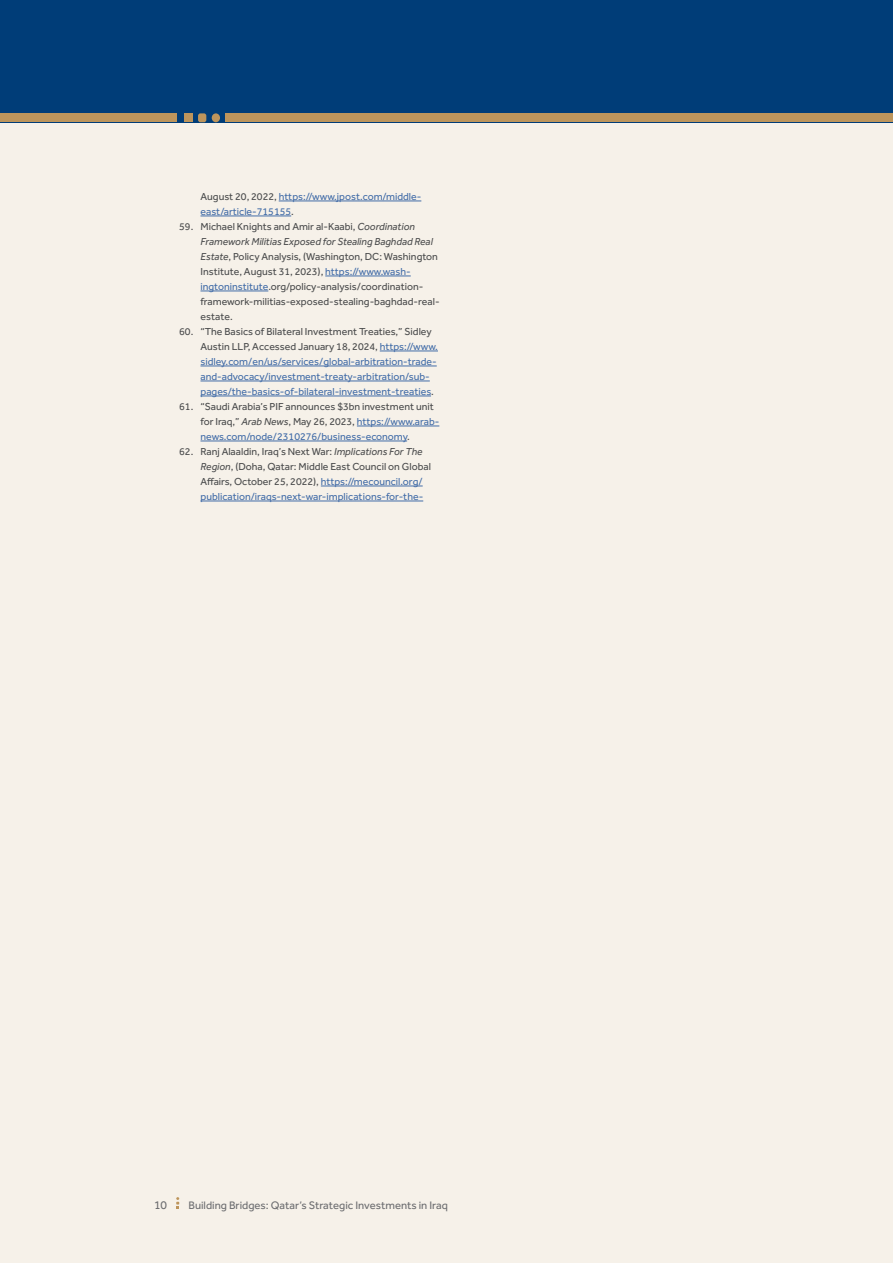
<style>
.page{position:relative;width:893px;height:1263px;background:#f6f1e9}
.page>*{position:absolute;margin:0;border:0;box-sizing:border-box;transform-origin:0 0}
.t1{font:12px "Effra";color:#6c6d70}
.t2{font:11.25px "Effra";color:#6c6d70}
.t3{font:10.5px/15px "Effra";color:#4b4c4d}
.t4{font:10.5px/15px "Effra";color:#436da8}
.s1{color:#4b4c4d}
.s2{font-style:italic}
.s3{color:#436da8}
</style>
<div class="page">
<div style="left:0;top:0;width:893px;height:122px;background:#003d78"></div>
<div style="left:0;top:113px;width:176px;height:9px;background:#bd955c"></div>
<div style="left:184px;top:113px;width:9px;height:9px;background:#bd955c"></div>
<div style="left:212px;top:113px;width:8px;height:9px;background:#bd955c;border-radius:50%"></div>
<div style="left:198px;top:113px;width:8px;height:9px;background:#bd955c;border-radius:2px"></div>
<svg style="left:176px;top:1197px;width:3px;height:12px"></svg>
<hr style="left:279px;top:201px;width:142px;height:1px;background:#436da8">
<hr style="left:200px;top:216px;width:91px;height:1px;background:#436da8">
<hr style="left:325px;top:276px;width:86px;height:1px;background:#436da8">
<hr style="left:200px;top:291px;width:68px;height:1px;background:#436da8">
<hr style="left:380px;top:351px;width:58px;height:1px;background:#436da8">
<hr style="left:200px;top:366px;width:237px;height:1px;background:#436da8">
<hr style="left:200px;top:381px;width:230px;height:1px;background:#436da8">
<hr style="left:200px;top:396px;width:231px;height:1px;background:#436da8">
<hr style="left:357px;top:426px;width:82px;height:1px;background:#436da8">
<hr style="left:200px;top:441px;width:207px;height:1px;background:#436da8">
<hr style="left:321px;top:486px;width:102px;height:1px;background:#436da8">
<hr style="left:200px;top:501px;width:223px;height:1px;background:#436da8">
<div style="left:225px;top:113px;width:668px;height:9px;background:#bd955c"></div>
<p class="t4" style="left:200px;top:189px;width:222px"><span class="s1">August 20, 2022,</span> https://www.jpost.com/middle&shy;east/article-715155<span class="s1">.</span></p>
<p class="t3" style="left:200px;top:219px;width:241px;text-indent:-21px">59. Michael Knights and Amir al-Kaabi, <span class="s2">Coordination Framework Militias Exposed for Stealing Baghdad Real Estate</span>, Policy Analysis, (Washington, DC: Washington Institute, August 31, 2023), <span class="s3">https://www.wash&shy;ingtoninstitute</span>.org/policy-analysis/coordination&shy;framework-militias-exposed-stealing-baghdad-real&shy;estate.</p>
<p class="t4" style="left:200px;top:324px;width:239px;text-indent:-21px"><span class="s1">60. “The Basics of Bilateral Investment Treaties,” Sidley Austin LLP, Accessed January 18, 2024,</span> https://www. sidley.com/en/us/services/global-arbitration-trade&shy;and-advocacy/investment-treaty-arbitration/sub&shy;pages/the-basics-of-bilateral-investment-treaties<span class="s1">.</span></p>
<p class="t3" style="left:200px;top:399px;width:240px;text-indent:-21px">61. “Saudi Arabia’s PIF announces $3bn investment unit for Iraq,” <span class="s2">Arab News</span>, May 26, 2023, <span class="s3">https://www.arab&shy;news.com/node/2310276/business-economy</span>.</p>
<p class="t3" style="left:200px;top:444px;width:232px;text-indent:-21px">62. Ranj Alaaldin, Iraq’s Next War: <span class="s2">Implications For The Region</span>, (Doha, Qatar: Middle East Council on Global Affairs, October 25, 2022), <span class="s3">https://mecouncil.org/ publication/iraqs-next-war-implications-for-the-</span></p>
<p class="t1" style="left:154px;top:1198px;width:15px">10</p>
<p class="t2" style="left:188px;top:1199px;width:261px">Building Bridges: Qatar’s Strategic Investments in Iraq</p>
</div>
